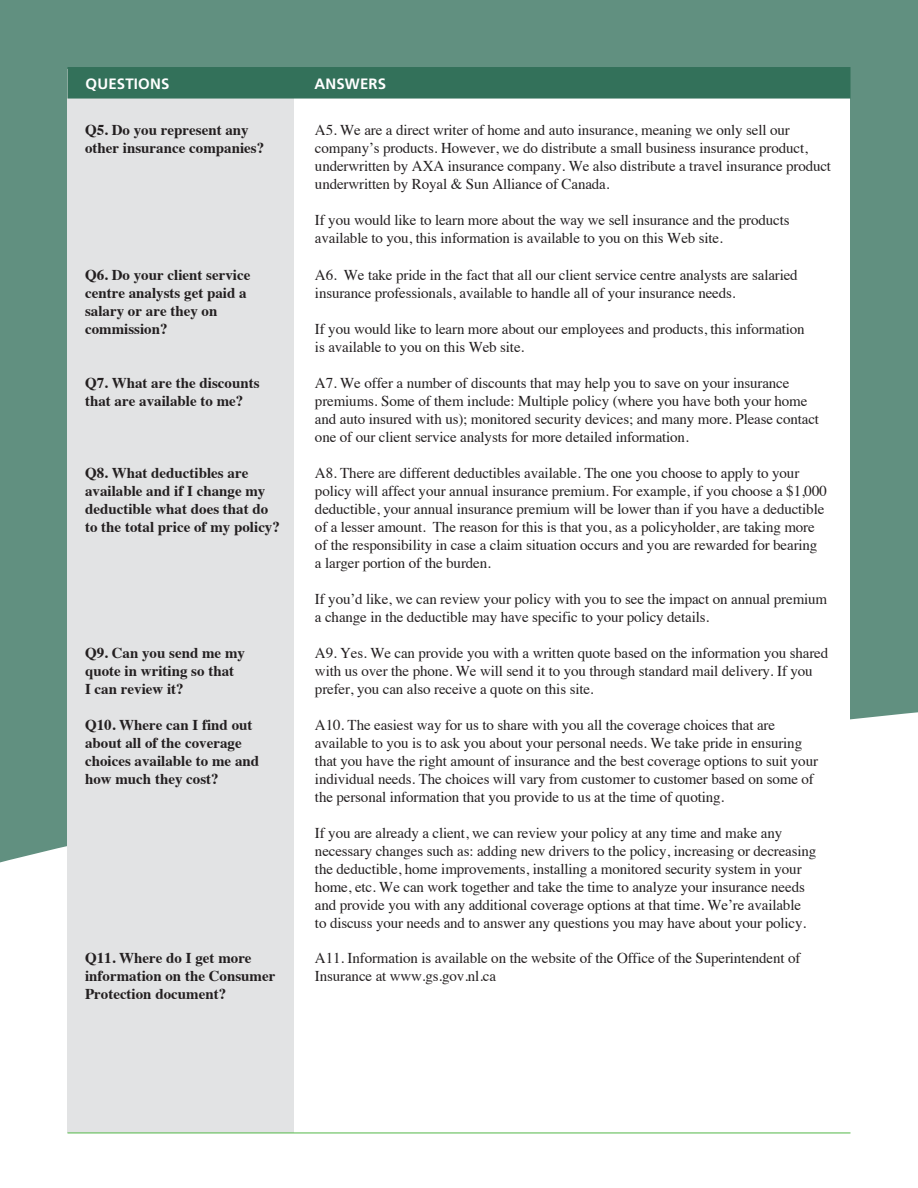
<style>
.page{position:relative;width:918px;height:1188px;background:#fff}
.page>*{position:absolute;margin:0;border:0;box-sizing:border-box;transform-origin:0 0}
.t1{font:15px/18px "Times";letter-spacing:-.01em;color:#231f20}
.t2{font:700 15px/18px "Times";color:#231f20}
.t3{font:700 15px "Frutiger";letter-spacing:.01em;color:#fff}
</style>
<div class="page">
<div style="left:0;top:0;width:918px;height:866px;background:#619080"></div>
<div style="left:68px;top:72px;width:782px;height:876px;background:#fff"></div>
<div style="left:68px;top:69px;width:226px;height:1063px;background:#e2e3e4"></div>
<div style="left:68px;top:67px;width:782px;height:32px;background:#33715a"></div>
<hr style="left:68px;top:1133px;width:782px;height:1px;background:#53b848">
<p class="t3" style="left:86px;top:75px;width:85px">QUESTIONS</p>
<p class="t3" style="left:314px;top:75px;width:73px">ANSWERS</p>
<p class="t2" style="left:85px;top:120px;width:181px">Q5. Do you represent any other insurance companies?</p>
<p class="t1" style="left:315px;top:120px;width:518px">A5. We are a direct writer of home and auto insurance, meaning we only sell our company’s products. However, we do distribute a small business insurance product, underwritten by AXA insurance company. We also distribute a travel insurance product underwritten by Royal &amp; Sun Alliance of Canada.</p>
<p class="t1" style="left:315px;top:210px;width:476px">If you would like to learn more about the way we sell insurance and the products available to you, this information is available to you on this Web site.</p>
<p class="t2" style="left:85px;top:264px;width:167px">Q6. Do your client service centre analysts get paid a salary or are they on commission?</p>
<p class="t1" style="left:315px;top:264px;width:484px">A6. We take pride in the fact that all our client service centre analysts are salaried insurance professionals, available to handle all of your insurance needs.</p>
<p class="t1" style="left:315px;top:318px;width:491px">If you would like to learn more about our employees and products, this information is available to you on this Web site.</p>
<p class="t2" style="left:85px;top:372px;width:176px">Q7. What are the discounts that are available to me?</p>
<p class="t1" style="left:315px;top:373px;width:506px">A7. We offer a number of discounts that may help you to save on your insurance premiums. Some of them include: Multiple policy (where you have both your home and auto insured with us); monitored security devices; and many more. Please contact one of our client service analysts for more detailed information.</p>
<p class="t2" style="left:85px;top:462px;width:196px">Q8. What deductibles are available and if I change my deductible what does that do to the total price of my policy?</p>
<p class="t1" style="left:315px;top:463px;width:513px">A8. There are different deductibles available. The one you choose to apply to your policy will affect your annual insurance premium. For example, if you choose a $1,000 deductible, your annual insurance premium will be lower than if you have a deductible of a lesser amount. The reason for this is that you, as a policyholder, are taking more of the responsibility in case a claim situation occurs and you are rewarded for bearing a larger portion of the burden.</p>
<p class="t1" style="left:315px;top:589px;width:514px">If you’d like, we can review your policy with you to see the impact on annual premium a change in the deductible may have specific to your policy details.</p>
<p class="t2" style="left:85px;top:642px;width:162px">Q9. Can you send me my quote in writing so that<br>I can review it?</p>
<p class="t1" style="left:315px;top:642px;width:515px">A9. Yes. We can provide you with a written quote based on the information you shared with us over the phone. We will send it to you through standard mail delivery. If you prefer, you can also receive a quote on this site.</p>
<p class="t2" style="left:85px;top:714px;width:176px">Q10. Where can I find out about all of the coverage choices available to me and how much they cost?</p>
<p class="t1" style="left:315px;top:714px;width:505px">A10. The easiest way for us to share with you all the coverage choices that are available to you is to ask you about your personal needs. We take pride in ensuring that you have the right amount of insurance and the best coverage options to suit your individual needs. The choices will vary from customer to customer based on some of the personal information that you provide to us at the time of quoting.</p>
<p class="t1" style="left:315px;top:822px;width:503px">If you are already a client, we can review your policy at any time and make any necessary changes such as: adding new drivers to the policy, increasing or decreasing the deductible, home improvements, installing a monitored security system in your home, etc. We can work together and take the time to analyze your insurance needs and provide you with any additional coverage options at that time. We’re available<br>to discuss your needs and to answer any questions you may have about your policy.</p>
<p class="t2" style="left:85px;top:947px;width:192px">Q11. Where do I get more information on the Consumer<br>Protection document?</p>
<p class="t1" style="left:315px;top:948px;width:487px">A11. Information is available on the website of the Office of the Superintendent of<br>Insurance at www.gs.gov.nl.ca</p>
</div>
